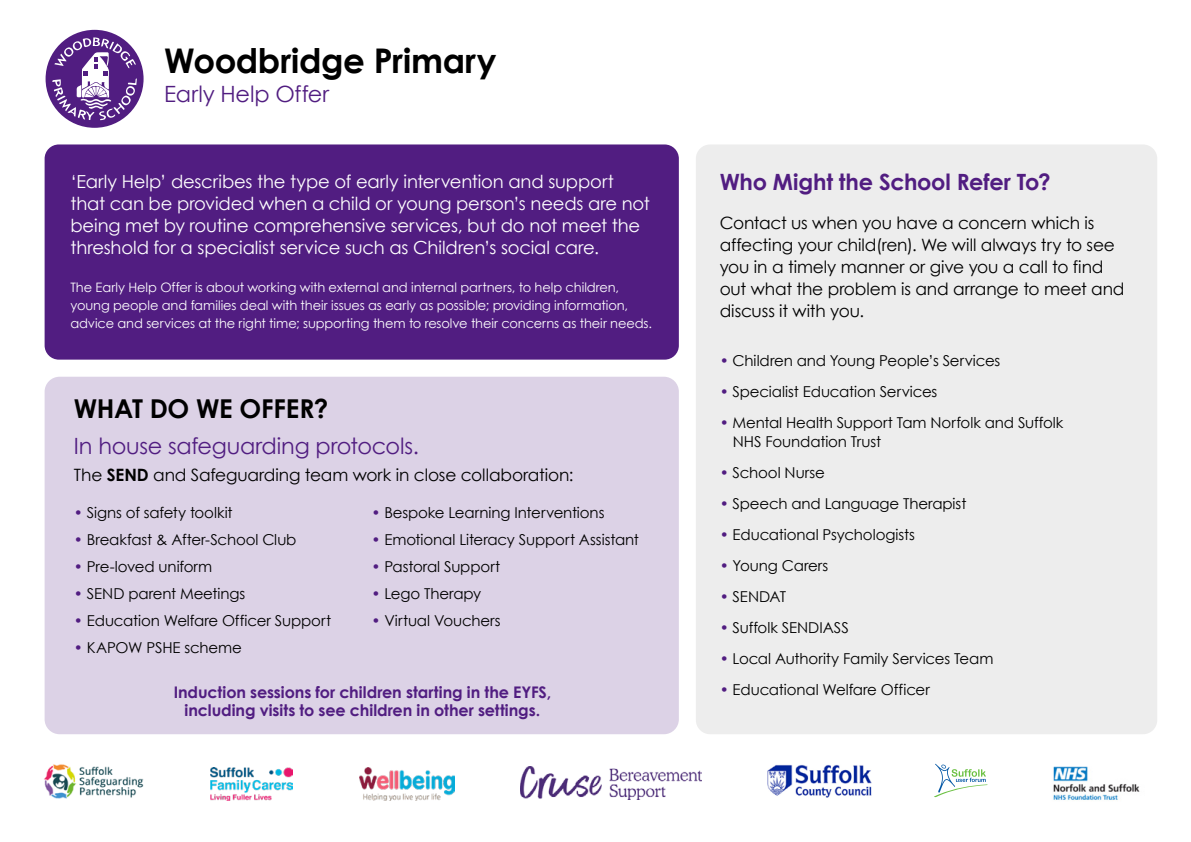
<style>
.page{position:relative;width:1191px;height:842px;background:#fff}
.page>*{position:absolute;margin:0;border:0;box-sizing:border-box;transform-origin:0 0}
.t1{font:700 34px "Cent Goth WGL";letter-spacing:-.01em;color:#000}
.t2{font:700 26px "Cent Goth WGL";letter-spacing:-.01em;color:#000}
.t3{font:22.4px "Cent Goth WGL";letter-spacing:-.01em;color:#511d81}
.t4{font:700 22.4px "Cent Goth WGL";letter-spacing:-.01em;color:#511d81}
.t5{font:18px/22px "Cent Goth WGL";letter-spacing:-.01em;color:#fff}
.t6{font:17px/22px "Cent Goth WGL";letter-spacing:-.01em;color:#000}
.t7{font:700 16px/18px "Cent Goth WGL";letter-spacing:-.005em;color:#511d81;text-align:center}
.t8{font:15px/19px "Cent Goth WGL";letter-spacing:-.01em;color:#000}
.t9{font:13px/18px "Cent Goth WGL";letter-spacing:-.005em;color:#fff}
.s1{font-weight:700}
.s2{color:#511d81}
</style>
<div class="page">
<img style="left:520px;top:766px;width:181px;height:33px">
<div style="left:45px;top:377px;width:634px;height:357px;background:#dcd2e6;border-radius:15px"></div>
<div style="left:46px;top:30px;width:98px;height:98px;background:#511d81;border-radius:50%"></div>
<svg style="left:52px;top:37px;width:85px;height:83px"></svg>
<div style="left:45px;top:144px;width:634px;height:216px;background:#511d81;border-radius:14px"></div>
<div style="left:696px;top:144px;width:461px;height:590px;background:#ededed;border-radius:14px"></div>
<img style="left:44px;top:764px;width:100px;height:35px">
<img style="left:210px;top:767px;width:83px;height:34px">
<img style="left:359px;top:767px;width:95px;height:33px">
<svg style="left:934px;top:764px;width:54px;height:33px"></svg>
<img style="left:1053px;top:766px;width:87px;height:34px">
<img style="left:767px;top:765px;width:105px;height:33px">
<h1 class="t1" style="left:164px;top:34px;width:334px">Woodbridge Primary</h1>
<h3 class="t3" style="left:164px;top:78px;width:166px">Early Help Offer</h3>
<p class="t5" style="left:70px;top:170px;width:581px">‘Early Help’ describes the type of early intervention and support that can be provided when a child or young person’s needs are not being met by routine comprehensive services, but do not meet the threshold for a specialist service such as Children’s social care.</p>
<p class="t9" style="left:70px;top:278px;width:583px">The Early Help Offer is about working with external and internal partners, to help children, young people and families deal with their issues as early as possible; providing information, advice and services at the right time; supporting them to resolve their concerns as their needs.</p>
<h2 class="t2" style="left:74px;top:389px;width:256px">WHAT DO WE OFFER?</h2>
<h3 class="t3" style="left:74px;top:430px;width:346px">In house safeguarding protocols.</h3>
<p class="t6" style="left:74px;top:464px;width:501px">The <span class="s1">SEND</span> and Safeguarding team work in close collaboration:</p>
<p class="t8" style="left:74px;top:503px;width:160px"><span class="s2">•</span> Signs of safety toolkit</p>
<p class="t8" style="left:74px;top:530px;width:224px"><span class="s2">•</span> Breakfast &amp; After-School Club</p>
<p class="t8" style="left:74px;top:557px;width:140px"><span class="s2">•</span> Pre-loved uniform</p>
<p class="t8" style="left:74px;top:584px;width:173px"><span class="s2">•</span> SEND parent Meetings</p>
<p class="t8" style="left:74px;top:611px;width:259px"><span class="s2">•</span> Education Welfare Officer Support</p>
<p class="t8" style="left:74px;top:638px;width:169px"><span class="s2">•</span> KAPOW PSHE scheme</p>
<p class="t8" style="left:371px;top:503px;width:234px"><span class="s2">•</span> Bespoke Learning Interventions</p>
<p class="t8" style="left:371px;top:530px;width:269px"><span class="s2">•</span> Emotional Literacy Support Assistant</p>
<p class="t8" style="left:371px;top:557px;width:130px"><span class="s2">•</span> Pastoral Support</p>
<p class="t8" style="left:371px;top:584px;width:111px"><span class="s2">•</span> Lego Therapy</p>
<p class="t8" style="left:371px;top:611px;width:131px"><span class="s2">•</span> Virtual Vouchers</p>
<p class="t7" style="left:174px;top:682px;width:379px">Induction sessions for children starting in the EYFS, including visits to see children in other settings.</p>
<h3 class="t4" style="left:719px;top:165px;width:332px">Who Might the School Refer To?</h3>
<p class="t6" style="left:719px;top:212px;width:406px">Contact us when you have a concern which is affecting your child(ren). We will always try to see you in a timely manner or give you a call to find out what the problem is and arrange to meet and discuss it with you.</p>
<p class="t8" style="left:719px;top:350px;width:282px"><span class="s2">•</span> Children and Young People’s Services</p>
<p class="t8" style="left:719px;top:381px;width:219px"><span class="s2">•</span> Specialist Education Services</p>
<p class="t8" style="left:732px;top:412px;width:332px;text-indent:-13px"><span class="s2">•</span> Mental Health Support Tam Norfolk and Suffolk<br>NHS Foundation Trust</p>
<p class="t8" style="left:719px;top:462px;width:107px"><span class="s2">•</span> School Nurse</p>
<p class="t8" style="left:719px;top:493px;width:248px"><span class="s2">•</span> Speech and Language Therapist</p>
<p class="t8" style="left:719px;top:524px;width:197px"><span class="s2">•</span> Educational Psychologists</p>
<p class="t8" style="left:719px;top:555px;width:110px"><span class="s2">•</span> Young Carers</p>
<p class="t8" style="left:719px;top:586px;width:68px"><span class="s2">•</span> SENDAT</p>
<p class="t8" style="left:719px;top:617px;width:131px"><span class="s2">•</span> Suffolk SENDIASS</p>
<p class="t8" style="left:719px;top:648px;width:275px"><span class="s2">•</span> Local Authority Family Services Team</p>
<p class="t8" style="left:719px;top:679px;width:212px"><span class="s2">•</span> Educational Welfare Officer</p>
</div>
